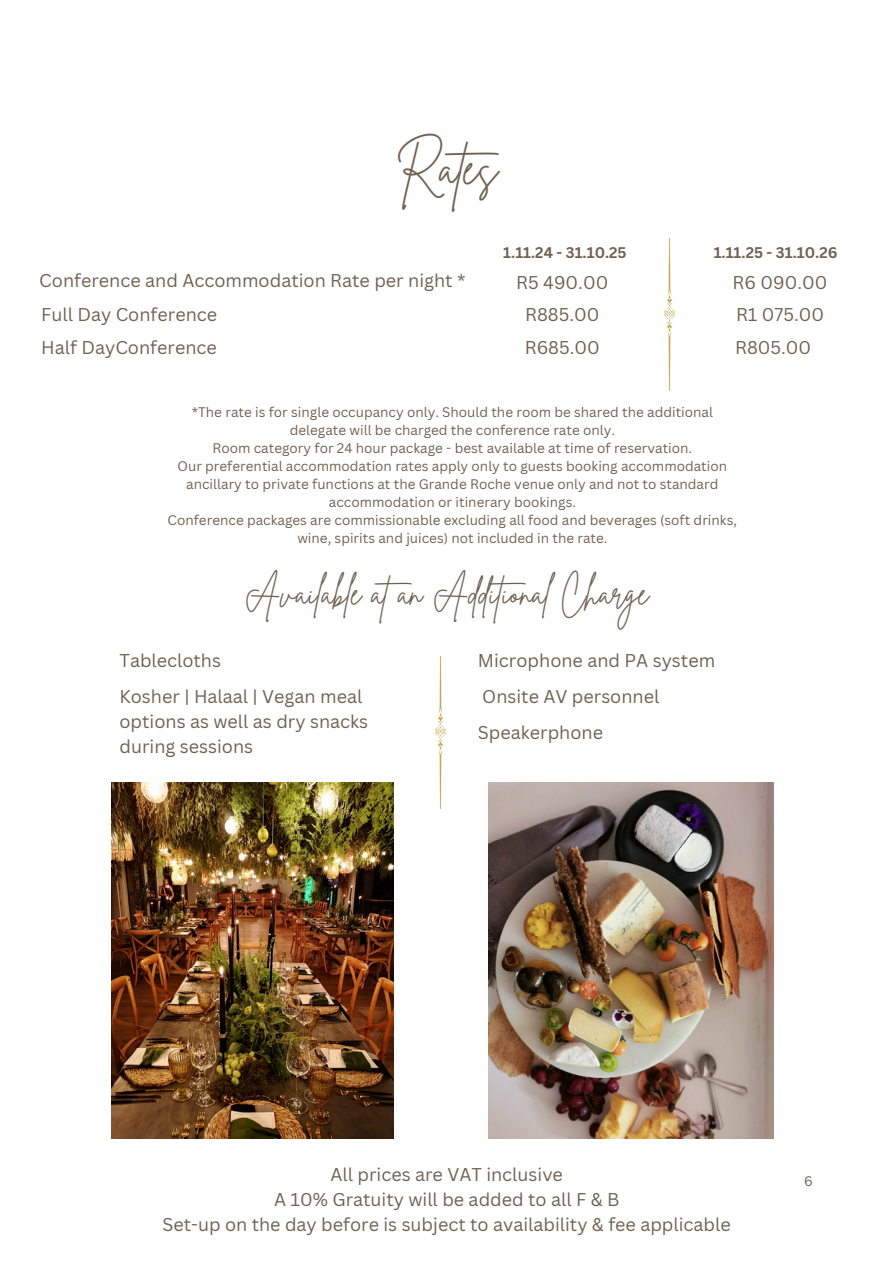
<style>
.page{position:relative;width:894px;height:1264px;background:#fff}
.page>*{position:absolute;margin:0;border:0;box-sizing:border-box;transform-origin:0 0}
.t1{font:48px "Brittany Signature";color:#726151}
.t2{font:33px "Brittany Signature";color:#726151}
.t3{font:18px/24.8px "Canva Sans";color:#726151}
.t4{font:700 15px "Canva Sans";color:#726151}
.t5{font:13.5px/18px "Canva Sans";color:#726151;text-align:center}
</style>
<div class="page">
<img style="left:664px;top:238px;width:10px;height:152px">
<img style="left:435px;top:656px;width:10px;height:152px">
<img style="left:111px;top:782px;width:282px;height:355px">
<img style="left:488px;top:782px;width:285px;height:355px">
<h1 class="t1" style="left:396px;top:137px;width:117px">Rates</h1>
<h4 class="t4" style="left:503px;top:242px;width:125px">1.11.24 - 31.10.25</h4>
<h4 class="t4" style="left:713px;top:242px;width:125px">1.11.25 - 31.10.26</h4>
<h4 class="t3" style="left:39px;top:268px;width:427px">Conference and Accommodation Rate per night *</h4>
<p class="t3" style="left:516px;top:270px;width:93px">R5 490.00</p>
<h5 class="t3" style="left:732px;top:270px;width:96px">R6 090.00</h5>
<h3 class="t3" style="left:41px;top:302px;width:177px">Full Day Conference</h3>
<h3 class="t3" style="left:525px;top:302px;width:76px">R885.00</h3>
<h3 class="t3" style="left:735px;top:302px;width:90px">R1 075.00</h3>
<h5 class="t3" style="left:41px;top:334px;width:177px">Half DayConference</h5>
<h3 class="t3" style="left:524px;top:334px;width:76px">R685.00</h3>
<h3 class="t3" style="left:735px;top:334px;width:78px">R805.00</h3>
<h3 class="t5" style="left:192px;top:402px;width:522px">*The rate is for single occupancy only. Should the room be shared the additional delegate will be charged the conference rate only.</h3>
<p class="t5" style="left:212px;top:438px;width:481px">Room category for 24 hour package - best available at time of reservation.</p>
<p class="t5" style="left:177px;top:456px;width:551px">Our preferential accommodation rates apply only to guests booking accommodation ancillary to private functions at the Grande Roche venue only and not to standard accommodation or itinerary bookings.</p>
<p class="t5" style="left:167px;top:510px;width:570px">Conference packages are commissionable excluding all food and beverages (soft drinks, wine, spirits and juices) not included in the rate.</p>
<p class="t2" style="left:245px;top:571px;width:405px">Available atan Additional Charge</p>
<h4 class="t3" style="left:119px;top:648px;width:103px">Tablecloths</h4>
<h4 class="t3" style="left:478px;top:648px;width:239px">Microphone and PA system</h4>
<p class="t3" style="left:119px;top:683px;width:244px">Kosher | Halaal | Vegan meal</p>
<p class="t3" style="left:482px;top:683px;width:178px">Onsite AV personnel</p>
<p class="t3" style="left:119px;top:708px;width:250px">options as well as dry snacks during sessions</p>
<h2 class="t3" style="left:478px;top:719px;width:127px">Speakerphone</h2>
<h4 class="t3" style="left:162px;top:1161px;width:569px;text-align:center">All prices are VAT inclusive<br>A 10% Gratuity will be added to all F &amp; B<br>Set-up on the day before is subject to availability &amp; fee applicable</h4>
<p class="t5" style="left:804px;top:1171px;width:10px">6</p>
</div>
